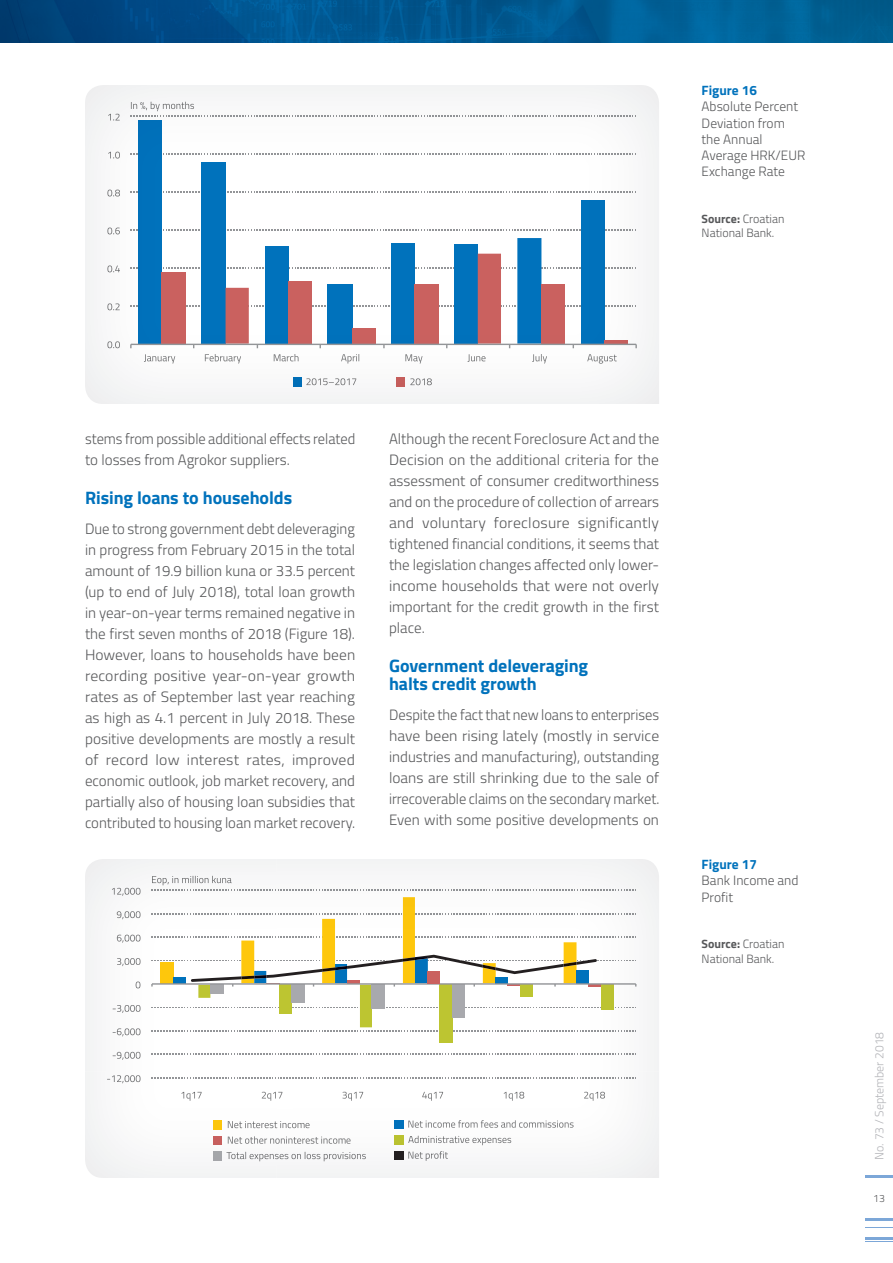
<style>
.page{position:relative;width:893px;height:1263px;background:#fff}
.page>*{position:absolute;margin:0;border:0;box-sizing:border-box;transform-origin:0 0}
.t1{font:700 18px/18px "Titillium";letter-spacing:-.005em;color:#0072bc}
.t2{font:300 15px/21px "Titillium";color:#57585a;text-align:justify}
.t3{font:300 15px/21px "Titillium";color:#57585a;scale:.96 1}
.t4{font:300 13.5px/16.2px "Titillium";color:#57585a}
.t5{font:700 13.5px "Titillium";color:#0072bc}
.t6{font:300 12px/14.4px "Titillium";color:#57585a}
.t7{font:300 12px "Titillium";color:#b2b3b7}
.t8{font:300 10.5px "Titillium";color:#57585a}
.s1{font-weight:700}
</style>
<div class="page">
<img style="left:0;top:0;width:893px;height:43px">
<hr style="left:865px;top:1175px;width:28px;height:3px;background:#7ca7d8">
<hr style="left:865px;top:1218px;width:28px;height:2px;background:#7ca7d8">
<hr style="left:865px;top:1237px;width:28px;height:2px;background:#7ca7d8">
<svg style="left:865px;top:1227px;width:28px;height:1px"></svg>
<svg style="left:865px;top:1241px;width:28px;height:1px"></svg>
<img style="left:294px;top:859px;width:365px;height:213px">
<img style="left:85px;top:859px;width:209px;height:235px">
<img style="left:293px;top:1008px;width:210px;height:170px">
<img style="left:276px;top:1128px;width:18px;height:50px">
<img style="left:85px;top:1072px;width:191px;height:106px">
<svg style="left:152px;top:890px;width:485px;height:1px"></svg>
<svg style="left:416px;top:913px;width:221px;height:1px"></svg>
<svg style="left:152px;top:913px;width:250px;height:1px"></svg>
<svg style="left:454px;top:1030px;width:183px;height:1px"></svg>
<svg style="left:152px;top:1030px;width:288px;height:1px"></svg>
<svg style="left:152px;top:1054px;width:485px;height:1px"></svg>
<svg style="left:152px;top:1077px;width:485px;height:1px"></svg>
<img style="left:322px;top:919px;width:13px;height:18px">
<img style="left:403px;top:897px;width:12px;height:40px">
<img style="left:279px;top:1008px;width:12px;height:5px">
<img style="left:360px;top:1008px;width:12px;height:19px">
<img style="left:440px;top:1008px;width:13px;height:35px">
<img style="left:601px;top:1008px;width:12px;height:2px">
<img style="left:453px;top:1008px;width:12px;height:10px">
<svg style="left:152px;top:937px;width:485px;height:71px"></svg>
<img style="left:152px;top:876px;width:80px;height:9px">
<img style="left:107px;top:1075px;width:33px;height:8px">
<img style="left:113px;top:1052px;width:27px;height:8px">
<img style="left:113px;top:1028px;width:27px;height:8px">
<img style="left:113px;top:1005px;width:27px;height:8px">
<svg style="left:136px;top:981px;width:4px;height:7px"></svg>
<img style="left:117px;top:958px;width:23px;height:8px">
<img style="left:117px;top:935px;width:23px;height:8px">
<img style="left:117px;top:911px;width:23px;height:8px">
<img style="left:112px;top:888px;width:28px;height:8px">
<img style="left:181px;top:1092px;width:21px;height:9px">
<svg style="left:276px;top:1092px;width:6px;height:7px"></svg>
<img style="left:262px;top:1092px;width:14px;height:9px">
<img style="left:342px;top:1092px;width:21px;height:9px">
<img style="left:422px;top:1092px;width:21px;height:9px">
<img style="left:504px;top:1092px;width:20px;height:9px">
<img style="left:584px;top:1092px;width:21px;height:9px">
<img style="left:276px;top:1136px;width:70px;height:8px">
<img style="left:228px;top:1136px;width:48px;height:8px">
<svg style="left:346px;top:1138px;width:4px;height:6px"></svg>
<img style="left:408px;top:1136px;width:103px;height:9px">
<img style="left:408px;top:1120px;width:165px;height:8px">
<svg style="left:214px;top:1136px;width:8px;height:8px"></svg>
<svg style="left:395px;top:1120px;width:8px;height:8px"></svg>
<svg style="left:214px;top:1121px;width:8px;height:8px"></svg>
<svg style="left:395px;top:1136px;width:8px;height:8px"></svg>
<svg style="left:395px;top:1151px;width:8px;height:9px"></svg>
<img style="left:276px;top:1121px;width:29px;height:7px">
<img style="left:228px;top:1121px;width:48px;height:7px">
<svg style="left:305px;top:1123px;width:5px;height:5px"></svg>
<img style="left:408px;top:1151px;width:40px;height:10px">
<svg style="left:214px;top:1152px;width:22px;height:8px"></svg>
<img style="left:276px;top:1152px;width:90px;height:9px">
<img style="left:236px;top:1152px;width:40px;height:9px">
<img style="left:85px;top:85px;width:574px;height:319px">
<svg style="left:131px;top:116px;width:505px;height:1px"></svg>
<svg style="left:163px;top:154px;width:473px;height:1px"></svg>
<svg style="left:228px;top:192px;width:408px;height:1px"></svg>
<svg style="left:163px;top:192px;width:38px;height:1px"></svg>
<svg style="left:606px;top:230px;width:30px;height:1px"></svg>
<svg style="left:228px;top:230px;width:352px;height:1px"></svg>
<svg style="left:163px;top:230px;width:38px;height:1px"></svg>
<svg style="left:606px;top:268px;width:30px;height:1px"></svg>
<svg style="left:541px;top:268px;width:39px;height:1px"></svg>
<svg style="left:501px;top:268px;width:15px;height:1px"></svg>
<svg style="left:415px;top:268px;width:39px;height:1px"></svg>
<svg style="left:289px;top:268px;width:101px;height:1px"></svg>
<svg style="left:228px;top:268px;width:36px;height:1px"></svg>
<svg style="left:163px;top:268px;width:38px;height:1px"></svg>
<svg style="left:606px;top:306px;width:30px;height:1px"></svg>
<svg style="left:565px;top:306px;width:15px;height:1px"></svg>
<svg style="left:501px;top:306px;width:15px;height:1px"></svg>
<svg style="left:439px;top:306px;width:15px;height:1px"></svg>
<svg style="left:354px;top:306px;width:36px;height:1px"></svg>
<svg style="left:313px;top:306px;width:15px;height:1px"></svg>
<svg style="left:249px;top:306px;width:15px;height:1px"></svg>
<svg style="left:187px;top:306px;width:14px;height:1px"></svg>
<div style="left:139px;top:120px;width:23px;height:224px;background:#0071bb"></div>
<div style="left:201px;top:163px;width:25px;height:181px;background:#0072bc"></div>
<div style="left:265px;top:247px;width:23px;height:97px;background:#0072bc"></div>
<img style="left:328px;top:285px;width:24px;height:59px">
<div style="left:392px;top:244px;width:23px;height:100px;background:#0072bc"></div>
<div style="left:454px;top:245px;width:24px;height:99px;background:#0072bc"></div>
<div style="left:517px;top:238px;width:24px;height:106px;background:#0072bc"></div>
<div style="left:581px;top:201px;width:23px;height:143px;background:#0071bb"></div>
<div style="left:162px;top:272px;width:23px;height:72px;background:#ca615f"></div>
<img style="left:226px;top:288px;width:23px;height:56px">
<img style="left:288px;top:282px;width:24px;height:62px">
<img style="left:352px;top:329px;width:23px;height:15px">
<img style="left:415px;top:285px;width:23px;height:59px">
<div style="left:478px;top:254px;width:23px;height:90px;background:#ca615f"></div>
<img style="left:541px;top:285px;width:24px;height:59px">
<img style="left:604px;top:340px;width:23px;height:4px">
<img style="left:130px;top:344px;width:507px;height:4px">
<svg style="left:108px;top:114px;width:12px;height:6px"></svg>
<svg style="left:108px;top:152px;width:12px;height:7px"></svg>
<svg style="left:107px;top:190px;width:13px;height:6px"></svg>
<svg style="left:107px;top:228px;width:13px;height:6px"></svg>
<svg style="left:107px;top:265px;width:13px;height:7px"></svg>
<svg style="left:107px;top:303px;width:13px;height:7px"></svg>
<svg style="left:107px;top:341px;width:13px;height:7px"></svg>
<img style="left:144px;top:354px;width:31px;height:9px">
<svg style="left:205px;top:354px;width:4px;height:7px"></svg>
<img style="left:210px;top:354px;width:31px;height:9px">
<img style="left:274px;top:354px;width:24px;height:7px">
<img style="left:341px;top:354px;width:18px;height:9px">
<img style="left:405px;top:354px;width:17px;height:9px">
<img style="left:468px;top:354px;width:17px;height:8px">
<img style="left:532px;top:354px;width:15px;height:9px">
<img style="left:587px;top:354px;width:30px;height:10px">
<img style="left:131px;top:102px;width:63px;height:9px">
<img style="left:410px;top:378px;width:22px;height:7px">
<img style="left:306px;top:378px;width:50px;height:7px">
<svg style="left:397px;top:378px;width:8px;height:8px"></svg>
<svg style="left:293px;top:378px;width:8px;height:8px"></svg>
<p class="t5" style="left:702px;top:80px;width:57px">Figure 16</p>
<p class="t4" style="left:702px;top:98px;width:105px">Absolute Percent<br>Deviation from the Annual<br>Average HRK/EUR<br>Exchange Rate</p>
<p class="t6" style="left:702px;top:211px;width:84px"><span class="s1">Source:</span> Croatian<br>National Bank.</p>
<p class="t3" style="left:85px;top:428px;width:283px">stems from possible additional effects related to losses from Agrokor suppliers.</p>
<p class="t1" style="left:85px;top:488px;width:209px">Rising loans to households</p>
<p class="t2" style="left:85px;top:517px;width:272px">Due to strong government debt deleveraging in progress from February 2015 in the total amount of 19.9 billion kuna or 33.5 percent (up to end of July 2018), total loan growth in year-on-year terms remained negative in the first seven months of 2018 (Figure 18).<br>However, loans to households have been recording positive year-on-year growth rates as of September last year reaching as high as 4.1 percent in July 2018. These positive developments are mostly a result of record low interest rates, improved economic outlook, job market recovery, and partially also of housing loan subsidies that contributed to housing loan market recovery.</p>
<p class="t2" style="left:389px;top:428px;width:272px">Although the recent Foreclosure Act and the Decision on the additional criteria for the assessment of consumer creditworthiness and on the procedure of collection of arrears and voluntary foreclosure significantly tightened financial conditions, it seems that the legislation changes affected only lower&shy;income households that were not overly important for the credit growth in the first place.</p>
<p class="t1" style="left:389px;top:656px;width:201px">Government deleveraging halts credit growth</p>
<p class="t2" style="left:389px;top:703px;width:272px">Despite the fact that new loans to enterprises have been rising lately (mostly in service industries and manufacturing), outstanding loans are still shrinking due to the sale of irrecoverable claims on the secondary market.<br>Even with some positive developments on</p>
<p class="t5" style="left:702px;top:854px;width:57px">Figure 17</p>
<p class="t4" style="left:702px;top:872px;width:98px">Bank Income and<br>Profit</p>
<p class="t6" style="left:702px;top:936px;width:84px"><span class="s1">Source:</span> Croatian<br>National Bank.</p>
<p class="t7" style="left:871px;top:1160px;width:129px;rotate:-90deg">No. 73 / September 2018</p>
<p class="t8" style="left:873px;top:1191px;width:13px">13</p>
</div>
